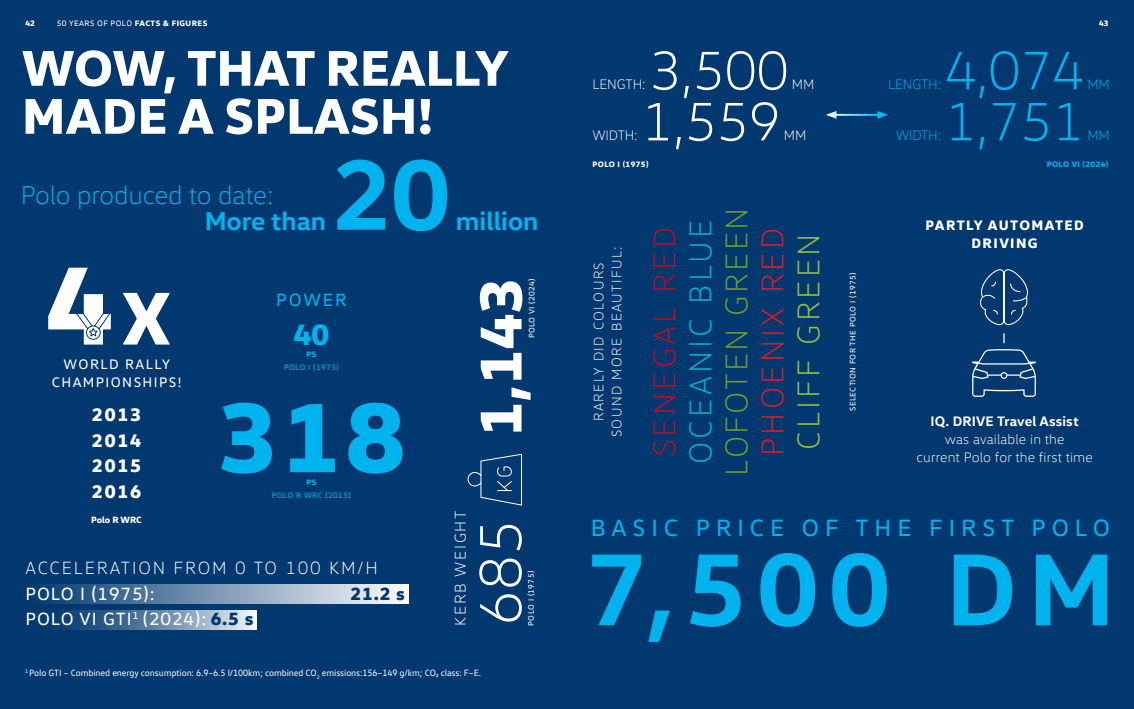
<style>
.page{position:relative;width:1134px;height:709px;background:#00386f}
.page>*{position:absolute;margin:0;border:0;box-sizing:border-box;transform-origin:0 0}
.t1{font:800 113px "VW Head";color:#fff}
.t2{font:700 104px "VW Head";color:#00b3ef}
.t3{font:700 101px "VW Head";color:#00b3ef}
.t4{font:800 100px "VW Head";color:#00b3ef}
.t5{font:800 76px "VW Head";color:#fff}
.t6{font:800 60px "VW Head";color:#fff}
.t7{font:300 60px "VW Head";color:#fff}
.t8{font:300 55px "VW Head";letter-spacing:-.01em;color:#fff}
.t9{font:300 55px "VW Head";letter-spacing:-.01em;color:#00b3ef}
.t10{font:800 51px/48px "VW Head";color:#fff}
.t11{font:300 32px "VW Head";letter-spacing:.07em;color:#719b30}
.t12{font:300 32px "VW Head";letter-spacing:.1em;color:#03b2cd}
.t13{font:300 32px "VW Head";letter-spacing:.1em;color:#ba0d2b}
.t14{font:300 32px "VW Head";letter-spacing:.1em;color:#e01b25}
.t15{font:300 32px "VW Head";letter-spacing:.1em;color:#96c239}
.t16{font:800 30px "VW Head";color:#00b3ef}
.t17{font:300 26.3px "VW Head";letter-spacing:-.005em;color:#00b3ef}
.t18{font:700 26.3px "VW Head";letter-spacing:-.005em;color:#00b3ef}
.t19{font:24px "VW Head";letter-spacing:.245em;color:#00b3ef}
.t20{font:800 18.5px/25.5px "VW Head";letter-spacing:.1em;color:#fff;text-align:justify}
.t21{font:18px "VW Head";letter-spacing:.05em;color:#fff}
.t22{font:300 18px "VW Head";letter-spacing:.1em;color:#fff}
.t23{font:800 18px "VW Head";color:#00386f}
.t24{font:18px "VW Head";letter-spacing:.1em;color:#00b3ef}
.t25{font:300 16px "VW Head";letter-spacing:.1em;color:#fff}
.t26{font:300 14px/18px "VW Head";letter-spacing:.01em;color:#fff;text-align:center}
.t27{font:300 14px/18px "VW Head";letter-spacing:.1em;color:#fff;text-align:center}
.t28{font:14px "VW Head";letter-spacing:.1em;color:#fff}
.t29{font:800 14px/18px "VW Head";letter-spacing:.1em;color:#fff;text-align:center}
.t30{font:700 14px "VW Head";letter-spacing:.01em;color:#fff}
.t31{font:300 14px "VW Head";letter-spacing:-.01em;color:#00b3ef}
.t32{font:9.2px "VW Text";letter-spacing:-.01em;color:#fff}
.t33{font:800 9.2px "VW Head";color:#fff}
.t34{font:8px "VW Head";letter-spacing:.05em;color:#fff}
.t35{font:8px "VW Head";letter-spacing:.05em;color:#00b3ef}
.t36{font:800 8px "VW Head";letter-spacing:.05em;color:#00b3ef}
.t37{font:800 8px "VW Head";letter-spacing:.05em;color:#fff}
.s1{font-weight:800}
.s2{font-weight:800;color:#00386f}
</style>
<div class="page">
<hr style="left:833px;top:114px;width:48px;height:2px;background:#fff">
<svg style="left:826px;top:111px;width:10px;height:8px"></svg>
<svg style="left:877px;top:111px;width:11px;height:8px"></svg>
<svg style="left:467px;top:453px;width:55px;height:53px"></svg>
<div style="left:26px;top:584px;width:383px;height:20px;background:linear-gradient(to right,#00386f,#fcfcfd)"></div>
<svg style="left:60px;top:610px;width:197px;height:20px;background:#6e8ead"></svg>
<svg style="left:980px;top:269px;width:48px;height:57px"></svg>
<svg style="left:972px;top:333px;width:64px;height:64px"></svg>
<p class="t37" style="left:26px;top:17px;width:11px">42</p>
<p class="t34" style="left:57px;top:18px;width:152px">50 YEARS OF POLO <span class="s1">FACTS &amp; FIGURES</span></p>
<p class="t37" style="left:1099px;top:17px;width:11px">43</p>
<h3 class="t10" style="left:22px;top:42px;width:488px">WOW, THAT REALLY<br>MADE A SPLASH!</h3>
<h3 class="t17" style="left:21px;top:180px;width:254px">Polo produced to date:</h3>
<h3 class="t18" style="left:205px;top:203px;width:123px">More than</h3>
<h3 class="t3" style="left:332px;top:129px;width:120px">20</h3>
<h3 class="t18" style="left:456px;top:203px;width:84px">million</h3>
<h1 class="t1" style="left:46px;top:229px;width:68px">4</h1>
<h3 class="t28" style="left:64px;top:355px;width:108px">WORLD RALLY</h3>
<h3 class="t5" style="left:122px;top:267px;width:50px">X</h3>
<h3 class="t28" style="left:52px;top:373px;width:131px">CHAMPIONSHIPS!</h3>
<h3 class="t20" style="left:92px;top:401px;width:51px">2013<br>2014<br>2015<br>2016</h3>
<p class="t33" style="left:91px;top:514px;width:52px">Polo R WRC</p>
<h3 class="t24" style="left:276px;top:289px;width:72px">POWER</h3>
<h3 class="t16" style="left:294px;top:314px;width:37px">40</h3>
<p class="t36" style="left:306px;top:349px;width:11px">PS</p>
<p class="t35" style="left:284px;top:362px;width:56px">POLO I (1975)</p>
<h3 class="t4" style="left:218px;top:370px;width:188px">318</h3>
<p class="t36" style="left:306px;top:477px;width:11px">PS</p>
<p class="t35" style="left:272px;top:490px;width:80px">POLO R WRC (2015)</p>
<h3 class="t22" style="left:26px;top:557px;width:354px">ACCELERATION FROM 0 TO 100 KM/H</h3>
<h3 class="t21" style="left:26px;top:582px;width:131px">POLO I (1975):</h3>
<h3 class="t23" style="left:351px;top:581px;width:56px">21.2 s</h3>
<h3 class="t21" style="left:26px;top:608px;width:229px">POLO VI GTI<sup>1</sup> (2024): <span class="s2">6.5 s</span></h3>
<p class="t34" style="left:527px;top:338px;width:62px;rotate:-90deg">POLO VI (2024)</p>
<h3 class="t6" style="left:460px;top:436px;width:160px;rotate:-90deg">1,143</h3>
<h3 class="t25" style="left:451px;top:625px;width:117px;rotate:-90deg">KERB WEIGHT</h3>
<h3 class="t7" style="left:465px;top:625px;width:108px;rotate:-90deg">685</h3>
<p class="t34" style="left:526px;top:625px;width:56px;rotate:-90deg">POLO I (1975)</p>
<p class="t32" style="left:25px;top:667px;width:457px"><sup>1</sup> Polo GTI – Combined energy consumption: 6.9–6.5 l/100km; combined CO<sub>2</sub> emissions:156–149 g/km; CO₂ class: F–E.</p>
<h3 class="t26" style="left:592px;top:75px;width:55px">LENGTH:</h3>
<h3 class="t8" style="left:649px;top:38px;width:141px">3,500</h3>
<h3 class="t26" style="left:792px;top:75px;width:24px">MM</h3>
<h3 class="t26" style="left:592px;top:126px;width:47px">WIDTH:</h3>
<h3 class="t8" style="left:641px;top:89px;width:141px">1,559</h3>
<p class="t37" style="left:592px;top:159px;width:58px">POLO I (1975)</p>
<h3 class="t26" style="left:784px;top:126px;width:24px">MM</h3>
<h3 class="t27" style="left:590px;top:437px;width:193px;rotate:-90deg">RARELY DID COLOURS<br>SOUND MORE BEAUTIFUL:</h3>
<h3 class="t13" style="left:646px;top:456px;width:231px;rotate:-90deg">SENEGAL RED</h3>
<h3 class="t12" style="left:682px;top:464px;width:246px;rotate:-90deg">OCEANIC BLUE</h3>
<h3 class="t11" style="left:718px;top:476px;width:269px;rotate:-90deg">LOFOTEN GREEN</h3>
<h3 class="t14" style="left:754px;top:456px;width:230px;rotate:-90deg">PHOENIX RED</h3>
<h3 class="t15" style="left:790px;top:450px;width:218px;rotate:-90deg">CLIFF GREEN</h3>
<p class="t34" style="left:848px;top:411px;width:140px;rotate:-90deg">SELECTION FOR THE POLO I (1975)</p>
<h3 class="t9" style="left:945px;top:38px;width:141px">4,074</h3>
<h3 class="t31" style="left:888px;top:76px;width:55px">LENGTH:</h3>
<h3 class="t31" style="left:1087px;top:76px;width:24px">MM</h3>
<h3 class="t31" style="left:896px;top:127px;width:47px">WIDTH:</h3>
<h3 class="t9" style="left:945px;top:89px;width:141px">1,751</h3>
<h3 class="t31" style="left:1087px;top:127px;width:24px">MM</h3>
<p class="t36" style="left:1047px;top:159px;width:63px">POLO VI (2024)</p>
<h3 class="t29" style="left:925px;top:215px;width:160px">PARTLY AUTOMATED<br>DRIVING</h3>
<h3 class="t30" style="left:930px;top:412px;width:150px">IQ. DRIVE Travel Assist</h3>
<h3 class="t26" style="left:916px;top:430px;width:178px">was available in the<br>current Polo for the first time</h3>
<h3 class="t19" style="left:591px;top:513px;width:521px">BASIC PRICE OF THE FIRST POLO</h3>
<h2 class="t2" style="left:586px;top:521px;width:531px">7,500 DM</h2>
</div>
